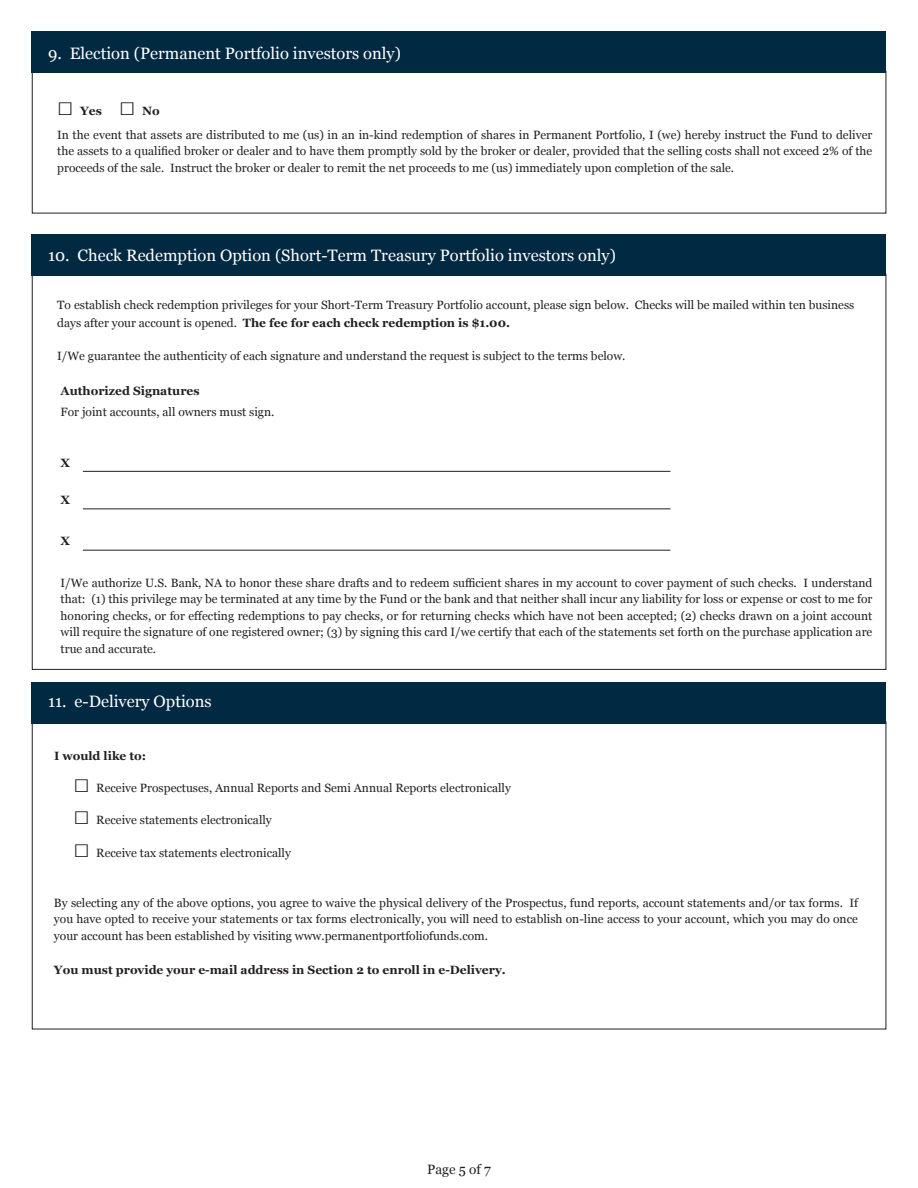
<style>
.page{position:relative;width:918px;height:1188px;background:#fff}
.page>*{position:absolute;margin:0;border:0;box-sizing:border-box;transform-origin:0 0}
.t1{font:16.5px "Georgia";color:#fff}
.t2{font:13.5px "Georgia";color:#231f20}
.t3{font:12px/16.5px "Georgia";color:#231f20;text-align:justify}
.t4{font:700 12px "Georgia";color:#231f20}
.s1{font-weight:400;font-size:27px}
.s2{font-weight:700}
.s3{font-size:27px}
</style>
<div class="page">
<div style="left:32px;top:32px;width:854px;height:41px;background:#022942"></div>
<div style="left:32px;top:682px;width:854px;height:42px;background:#022942"></div>
<div style="left:32px;top:234px;width:854px;height:42px;background:#022942"></div>
<hr style="left:83px;top:471px;width:587px;height:1px;background:#231f20">
<hr style="left:83px;top:509px;width:587px;height:1px;background:#231f20">
<hr style="left:83px;top:550px;width:587px;height:1px;background:#231f20">
<p class="t1" style="left:48px;top:41px;width:354px">9. Election (Permanent Portfolio investors only)</p>
<p class="t4" style="left:57px;top:102px;width:46px"><span class="s1">□</span> Yes</p>
<p class="t4" style="left:119px;top:102px;width:42px"><span class="s1">□</span> No</p>
<p class="t3" style="left:57px;top:126px;width:817px">In the event that assets are distributed to me (us) in an in-kind redemption of shares in Permanent Portfolio, I (we) hereby instruct the Fund to deliver the assets to a qualified broker or dealer and to have them promptly sold by the broker or dealer, provided that the selling costs shall not exceed 2% of the proceeds of the sale. Instruct the broker or dealer to remit the net proceeds to me (us) immediately upon completion of the sale.</p>
<p class="t1" style="left:48px;top:244px;width:569px">10. Check Redemption Option (Short-Term Treasury Portfolio investors only)</p>
<p class="t3" style="left:57px;top:295px;width:799px;line-height:18px">To establish check redemption privileges for your Short-Term Treasury Portfolio account, please sign below. Checks will be mailed within ten business days after your account is opened. <span class="s2">The fee for each check redemption is $1.00.</span></p>
<p class="t3" style="left:57px;top:347px;width:570px">I/We guarantee the authenticity of each signature and understand the request is subject to the terms below.</p>
<p class="t4" style="left:61px;top:382px;width:140px">Authorized Signatures</p>
<p class="t3" style="left:61px;top:403px;width:215px">For joint accounts, all owners must sign.</p>
<p class="t4" style="left:61px;top:453px;width:11px">X</p>
<p class="t4" style="left:61px;top:491px;width:11px">X</p>
<p class="t4" style="left:61px;top:532px;width:11px">X</p>
<p class="t3" style="left:61px;top:574px;width:813px">I/We authorize U.S. Bank, NA to honor these share drafts and to redeem sufficient shares in my account to cover payment of such checks. I understand that: (1) this privilege may be terminated at any time by the Fund or the bank and that neither shall incur any liability for loss or expense or cost to me for honoring checks, or for effecting redemptions to pay checks, or for returning checks which have not been accepted; (2) checks drawn on a joint account will require the signature of one registered owner; (3) by signing this card I/we certify that each of the statements set forth on the purchase application are true and accurate.</p>
<p class="t1" style="left:48px;top:689px;width:165px">11. e-Delivery Options</p>
<p class="t4" style="left:54px;top:746px;width:94px">I would like to:</p>
<p class="t3" style="left:74px;top:779px;width:439px"><span class="s3">□</span> Receive Prospectuses, Annual Reports and Semi Annual Reports electronically</p>
<p class="t3" style="left:74px;top:811px;width:200px"><span class="s3">□</span> Receive statements electronically</p>
<p class="t3" style="left:74px;top:844px;width:219px"><span class="s3">□</span> Receive tax statements electronically</p>
<p class="t3" style="left:54px;top:894px;width:806px">By selecting any of the above options, you agree to waive the physical delivery of the Prospectus, fund reports, account statements and/or tax forms. If you have opted to receive your statements or tax forms electronically, you will need to establish on-line access to your account, which you may do once your account has been established by visiting www.permanentportfoliofunds.com.</p>
<p class="t4" style="left:54px;top:961px;width:453px">You must provide your e-mail address in Section 2 to enroll in e-Delivery.</p>
<p class="t2" style="left:427px;top:1159px;width:65px">Page 5 of 7</p>
</div>
